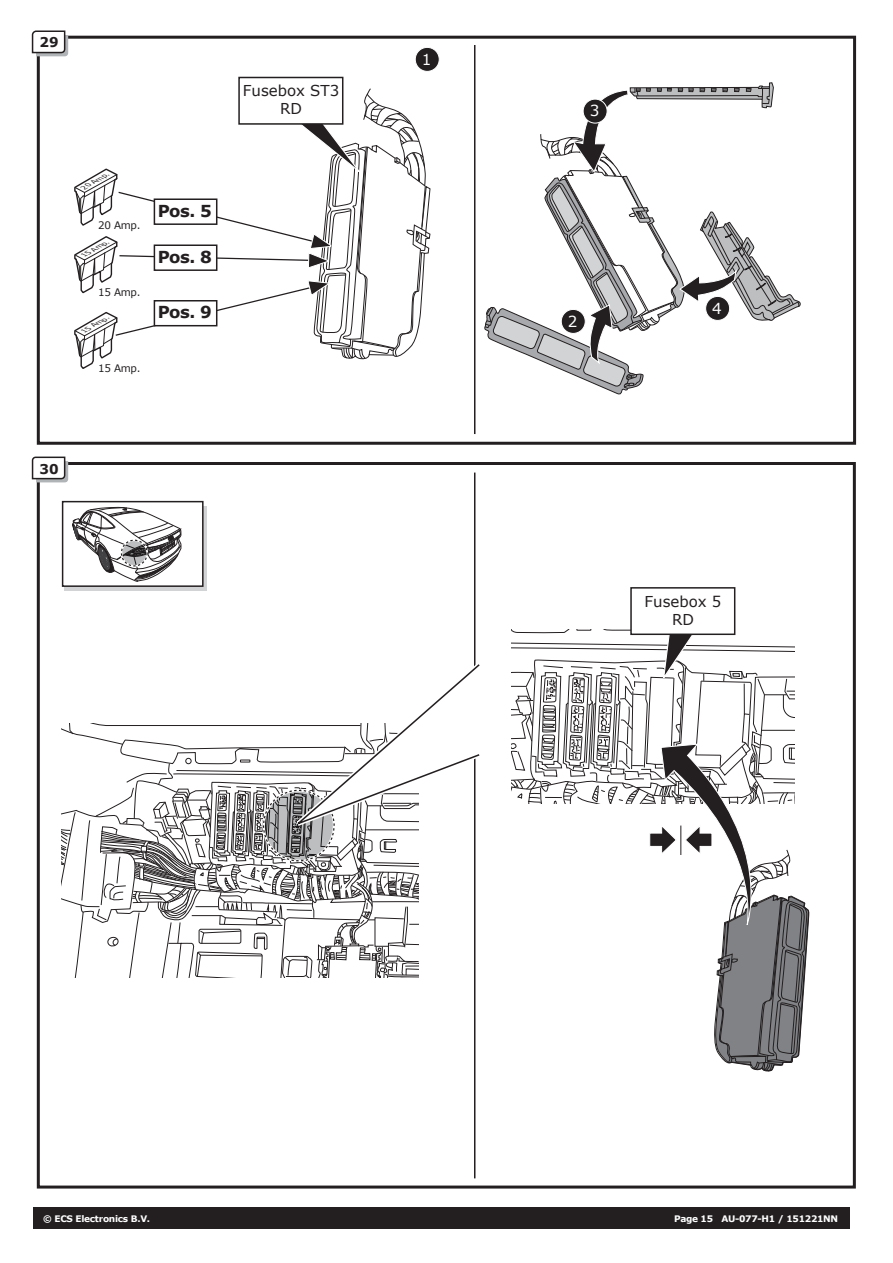
<style>
.page{position:relative;width:893px;height:1263px;background:#fff}
.page>*{position:absolute;margin:0;border:0;box-sizing:border-box;transform-origin:0 0}
.t1{font:700 16.5px "Verdana";letter-spacing:-.03em;color:#231f20}
.t2{font:15.3px "Verdana";color:#fff}
.t3{font:15px/18px "Verdana";color:#231f20;text-align:center}
.t4{font:700 13.5px "Verdana";color:#231f20}
.t5{font:10.35px "Verdana";letter-spacing:-.03em;color:#231f20}
.t6{font:700 9px "Verdana";letter-spacing:-.03em;color:#fff}
.t7{font:italic 6px "Verdana";color:#231f20;scale:1.22 1}
</style>
<div class="page">
<hr style="left:474px;top:472px;width:1px;height:706px;background:#231f20">
<div style="left:33px;top:1207px;width:817px;height:21px;background:#231f20"></div>
<div style="left:37px;top:36px;width:819px;height:409px;border:3px solid #231f20"></div>
<svg style="left:31px;top:30px;width:37px;height:26px"></svg>
<div style="left:37px;top:462px;width:819px;height:726px;border:3px solid #231f20"></div>
<svg style="left:31px;top:456px;width:37px;height:26px"></svg>
<div style="left:415px;top:47px;width:24px;height:24px;background:#231f20;border-radius:50%"></div>
<div style="left:415px;top:47px;width:25px;height:25px;border:1px solid #fff;border-radius:50%"></div>
<svg style="left:484px;top:82px;width:317px;height:313px"></svg>
<div style="left:583px;top:99px;width:24px;height:24px;background:#231f20;border-radius:50%"></div>
<div style="left:583px;top:99px;width:24px;height:24px;border:1px solid #fff;border-radius:50%"></div>
<svg style="left:74px;top:88px;width:357px;height:281px"></svg>
<div style="left:238px;top:77px;width:105px;height:48px;background:#fff;border:2px solid #231f20"></div>
<svg style="left:62px;top:658px;width:418px;height:319px"></svg>
<hr style="left:474px;top:45px;width:1px;height:389px;background:#231f20">
<div style="left:630px;top:587px;width:105px;height:48px;background:#fff;border:2px solid #231f20"></div>
<svg style="left:511px;top:629px;width:299px;height:443px"></svg>
<div style="left:64px;top:506px;width:143px;height:85px;background:#d1d3d4"></div>
<div style="left:62px;top:501px;width:142px;height:86px;background:#fff;border:2px solid #231f20"></div>
<svg style="left:72px;top:507px;width:109px;height:75px"></svg>
<h3 class="t4" style="left:39px;top:33px;width:21px">29</h3>
<p class="t7" style="left:81px;top:184px;width:26px;rotate:-29deg">20 Amp.</p>
<p class="t5" style="left:98px;top:218px;width:44px">20 Amp.</p>
<p class="t7" style="left:81px;top:251px;width:26px;rotate:-29deg">15 Amp.</p>
<p class="t5" style="left:98px;top:285px;width:44px">15 Amp.</p>
<p class="t7" style="left:81px;top:327px;width:26px;rotate:-29deg">15 Amp.</p>
<p class="t5" style="left:98px;top:361px;width:44px">15 Amp.</p>
<h1 class="t1" style="left:158px;top:199px;width:56px">Pos. 5</h1>
<h1 class="t1" style="left:158px;top:245px;width:56px">Pos. 8</h1>
<h1 class="t1" style="left:158px;top:301px;width:56px">Pos. 9</h1>
<h3 class="t3" style="left:243px;top:82px;width:98px">Fusebox ST3<br>RD</h3>
<h3 class="t4" style="left:39px;top:459px;width:21px">30</h3>
<h2 class="t2" style="left:422px;top:49px;width:11px">1</h2>
<h2 class="t2" style="left:590px;top:100px;width:11px">3</h2>
<h2 class="t2" style="left:568px;top:311px;width:11px">2</h2>
<h2 class="t2" style="left:712px;top:298px;width:11px">4</h2>
<h3 class="t3" style="left:645px;top:592px;width:78px">Fusebox 5<br>RD</h3>
<p class="t6" style="left:43px;top:1212px;width:108px">© ECS Electronics B.V.</p>
<p class="t6" style="left:674px;top:1212px;width:166px">Page 15 AU-077-H1 / 151221NN</p>
</div>
